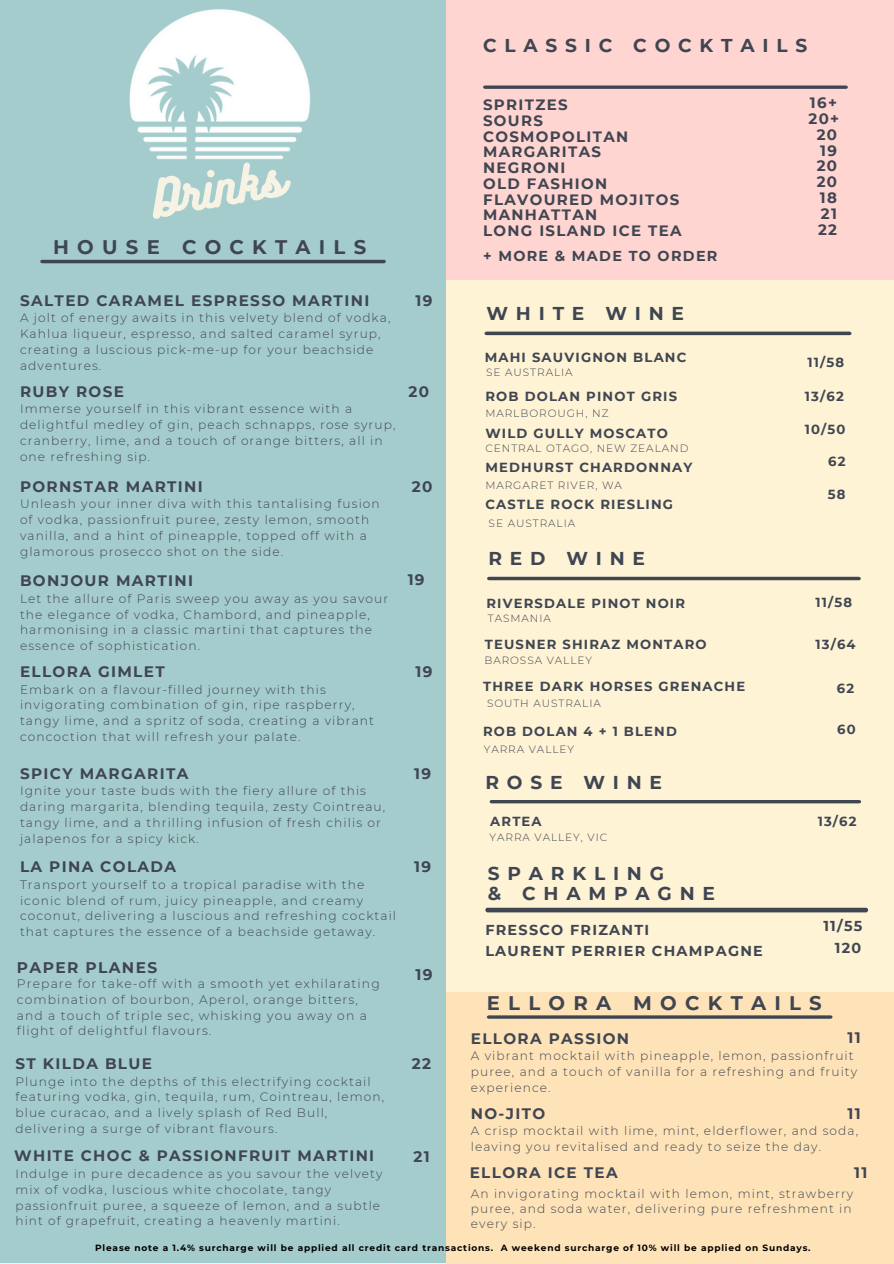
<style>
.page{position:relative;width:894px;height:1264px;background:#fff}
.page>*{position:absolute;margin:0;border:0;box-sizing:border-box;transform-origin:0 0}
.t1{font:45.15px "Bukhari Script";color:#f6f3e4}
.t2{font:700 19.65px "Montserrat";letter-spacing:.42em;color:#3f4652}
.t3{font:700 18.6px/20.2px "Montserrat";letter-spacing:.42em;color:#3f4652}
.t4{font:700 15.45px "Montserrat";letter-spacing:.09em;color:#3f4652}
.t5{font:700 15.15px "Montserrat";letter-spacing:.09em;color:#3f4652}
.t6{font:700 15px/15.8px "Montserrat";letter-spacing:.09em;color:#3f4652}
.t7{font:700 14.4px/21.3px "Montserrat";letter-spacing:.09em;color:#3f4652}
.t8{font:700 13.2px "Montserrat";letter-spacing:.09em;color:#3f4652}
.t9{font:300 12.3px/15.8px "Montserrat";letter-spacing:.09em;color:#3f4652}
.t10{font:300 12.15px/15.8px "Montserrat";letter-spacing:.09em;color:#3f4652}
.t11{font:300 12px/15.8px "Montserrat";letter-spacing:.09em;color:#3f4652}
.t12{font:300 10.5px "Montserrat";letter-spacing:.09em;color:#3f4652}
.t13{font:700 9px "Montserrat";letter-spacing:.09em;color:#000}
</style>
<div class="page">
<div style="left:0;top:0;width:549px;height:1262px;background:#a5cccc"></div>
<div style="left:446px;top:982px;width:447px;height:281px;background:#ffe3b8"></div>
<div style="left:446px;top:0;width:447px;height:280px;background:#ffd5d1"></div>
<div style="left:446px;top:280px;width:447px;height:711px;background:#fff3d5"></div>
<img style="left:129px;top:9px;width:182px;height:151px">
<hr style="left:42px;top:260px;width:342px;height:3px;background:#3f4652">
<svg style="left:485px;top:85px;width:360px;height:4px"></svg>
<hr style="left:486px;top:332px;width:363px;height:3px;background:#3f4652">
<hr style="left:488px;top:1015px;width:342px;height:3px;background:#3f4652">
<hr style="left:489px;top:577px;width:369px;height:3px;background:#3f4652">
<hr style="left:491px;top:800px;width:368px;height:3px;background:#3f4652">
<div style="left:487px;top:907px;width:378px;height:5px;background:#3f4652"></div>
<h1 class="t1" style="left:147px;top:171px;width:134px;rotate:-10deg">Drinks</h1>
<h6 class="t2" style="left:53px;top:235px;width:314px">HOUSE COCKTAILS</h6>
<h3 class="t5" style="left:20px;top:291px;width:351px">SALTED CARAMEL ESPRESSO MARTINI</h3>
<p class="t10" style="left:20px;top:310px;width:372px">A jolt of energy awaits in this velvety blend of vodka, Kahlua liqueur, espresso, and salted caramel syrup, creating a luscious pick-me-up for your beachside adventures.</p>
<p class="t5" style="left:20px;top:382px;width:106px">RUBY ROSE</p>
<p class="t10" style="left:20px;top:401px;width:377px">Immerse yourself in this vibrant essence with a delightful medley of gin, peach schnapps, rose syrup, cranberry, lime, and a touch of orange bitters, all in one refreshing sip.</p>
<p class="t5" style="left:20px;top:477px;width:184px">PORNSTAR MARTINI</p>
<h5 class="t10" style="left:20px;top:496px;width:361px">Unleash your inner diva with this tantalising fusion of vodka, passionfruit puree, zesty lemon, smooth vanilla, and a hint of pineapple, topped off with a glamorous prosecco shot on the side.</h5>
<p class="t5" style="left:20px;top:571px;width:175px">BONJOUR MARTINI</p>
<p class="t10" style="left:20px;top:590px;width:369px">Let the allure of Paris sweep you away as you savour the elegance of vodka, Chambord, and pineapple, harmonising in a classic martini that captures the essence of sophistication.</p>
<h3 class="t5" style="left:20px;top:662px;width:146px">ELLORA GIMLET</h3>
<p class="t10" style="left:20px;top:681px;width:355px">Embark on a flavour-filled journey with this invigorating combination of gin, ripe raspberry, tangy lime, and a spritz of soda, creating a vibrant concoction that will refresh your palate.</p>
<h3 class="t5" style="left:20px;top:764px;width:170px">SPICY MARGARITA</h3>
<h6 class="t10" style="left:20px;top:783px;width:367px">Ignite your taste buds with the fiery allure of this daring margarita, blending tequila, zesty Cointreau, tangy lime, and a thrilling infusion of fresh chilis or jalapenos for a spicy kick.</h6>
<h4 class="t5" style="left:20px;top:857px;width:157px">LA PINA COLADA</h4>
<p class="t10" style="left:20px;top:876px;width:377px">Transport yourself to a tropical paradise with the iconic blend of rum, juicy pineapple, and creamy coconut, delivering a luscious and refreshing cocktail that captures the essence of a beachside getaway.</p>
<p class="t4" style="left:17px;top:958px;width:142px">PAPER PLANES</p>
<h2 class="t9" style="left:17px;top:975px;width:364px">Prepare for take-off with a smooth yet exhilarating combination of bourbon, Aperol, orange bitters, and a touch of triple sec, whisking you away on a flight of delightful flavours.</h2>
<p class="t5" style="left:415px;top:291px;width:18px">19</p>
<p class="t5" style="left:408px;top:382px;width:22px">20</p>
<p class="t5" style="left:411px;top:477px;width:22px">20</p>
<p class="t5" style="left:407px;top:570px;width:18px">19</p>
<h3 class="t5" style="left:415px;top:662px;width:18px">19</h3>
<h3 class="t5" style="left:414px;top:764px;width:18px">19</h3>
<p class="t5" style="left:414px;top:857px;width:18px">19</p>
<h6 class="t4" style="left:415px;top:965px;width:19px">19</h6>
<h5 class="t3" style="left:483px;top:35px;width:325px">CLASSIC COCKTAILS</h5>
<h6 class="t6" style="left:483px;top:97px;width:200px">SPRITZES<br>SOURS<br>COSMOPOLITAN<br>MARGARITAS<br>NEGRONI<br>OLD FASHION<br>FLAVOURED MOJITOS<br>MANHATTAN<br>LONG ISLAND ICE TEA</h6>
<h3 class="t6" style="left:808px;top:95px;width:32px;text-align:right">16+<br>20+<br>20<br>19<br>20<br>20<br>18<br>21<br>22</h3>
<h2 class="t7" style="left:483px;top:245px;width:236px">+ MORE &amp; MADE TO ORDER</h2>
<p class="t3" style="left:486px;top:303px;width:199px">WHITE WINE</p>
<p class="t8" style="left:484px;top:349px;width:203px">MAHI SAUVIGNON BLANC</p>
<h6 class="t8" style="left:485px;top:388px;width:193px">ROB DOLAN PINOT GRIS</h6>
<h5 class="t12" style="left:485px;top:407px;width:125px">MARLBOROUGH, NZ</h5>
<p class="t8" style="left:485px;top:425px;width:184px">WILD GULLY MOSCATO</p>
<p class="t12" style="left:485px;top:441px;width:204px">CENTRAL OTAGO, NEW ZEALAND</p>
<h5 class="t8" style="left:485px;top:459px;width:208px">MEDHURST CHARDONNAY</h5>
<p class="t12" style="left:485px;top:479px;width:138px">MARGARET RIVER, WA</p>
<p class="t8" style="left:485px;top:496px;width:189px">CASTLE ROCK RIESLING</p>
<p class="t12" style="left:486px;top:366px;width:88px">SE AUSTRALIA</p>
<h3 class="t12" style="left:488px;top:516px;width:88px">SE AUSTRALIA</h3>
<h5 class="t3" style="left:488px;top:548px;width:158px">RED WINE</h5>
<p class="t8" style="left:486px;top:594px;width:200px">RIVERSDALE PINOT NOIR</p>
<h3 class="t8" style="left:484px;top:636px;width:223px">TEUSNER SHIRAZ MONTARO</h3>
<p class="t8" style="left:483px;top:678px;width:263px">THREE DARK HORSES GRENACHE</p>
<h3 class="t12" style="left:487px;top:611px;width:64px">TASMANIA</h3>
<h4 class="t12" style="left:484px;top:653px;width:109px">BAROSSA VALLEY</h4>
<h2 class="t12" style="left:487px;top:696px;width:115px">SOUTH AUSTRALIA</h2>
<h3 class="t8" style="left:483px;top:723px;width:195px">ROB DOLAN 4 + 1 BLEND</h3>
<p class="t12" style="left:483px;top:743px;width:92px">YARRA VALLEY</p>
<p class="t3" style="left:485px;top:772px;width:178px">ROSE WINE</p>
<p class="t8" style="left:490px;top:813px;width:53px">ARTEA</p>
<p class="t12" style="left:489px;top:831px;width:119px">YARRA VALLEY, VIC</p>
<p class="t3" style="left:487px;top:863px;width:229px">SPARKLING<br>&amp; CHAMPAGNE</p>
<h2 class="t8" style="left:807px;top:354px;width:38px">11/58</h2>
<p class="t8" style="left:804px;top:388px;width:41px">13/62</p>
<p class="t8" style="left:804px;top:421px;width:42px">10/50</p>
<p class="t8" style="left:827px;top:453px;width:19px">62</p>
<p class="t8" style="left:827px;top:486px;width:19px">58</p>
<p class="t8" style="left:815px;top:594px;width:38px">11/58</p>
<h2 class="t8" style="left:815px;top:636px;width:42px">13/64</h2>
<p class="t8" style="left:836px;top:680px;width:19px">62</p>
<p class="t8" style="left:837px;top:721px;width:20px">60</p>
<p class="t8" style="left:817px;top:813px;width:40px">13/62</p>
<p class="t7" style="left:485px;top:918px;width:279px">FRESSCO FRIZANTI<br>LAURENT PERRIER CHAMPAGNE</p>
<h2 class="t7" style="left:823px;top:915px;width:41px;text-align:right">11/55<br>120</h2>
<h5 class="t2" style="left:486px;top:991px;width:336px">ELLORA MOCKTAILS</h5>
<h3 class="t5" style="left:470px;top:1028px;width:160px">ELLORA PASSION</h3>
<p class="t5" style="left:847px;top:1028px;width:15px">11</p>
<p class="t10" style="left:470px;top:1047px;width:388px">A vibrant mocktail with pineapple, lemon, passionfruit puree, and a touch of vanilla for a refreshing and fruity experience.</p>
<h3 class="t5" style="left:15px;top:1054px;width:138px">ST KILDA BLUE</h3>
<p class="t5" style="left:412px;top:1054px;width:21px">22</p>
<p class="t10" style="left:15px;top:1073px;width:370px">Plunge into the depths of this electrifying cocktail featuring vodka, gin, tequila, rum, Cointreau, lemon, blue curacao, and a lively splash of Red Bull, delivering a surge of vibrant flavours.</p>
<p class="t5" style="left:470px;top:1104px;width:76px">NO-JITO</p>
<p class="t5" style="left:847px;top:1104px;width:15px">11</p>
<p class="t10" style="left:470px;top:1122px;width:388px">A crisp mocktail with lime, mint, elderflower, and soda, leaving you revitalised and ready to seize the day.</p>
<h3 class="t5" style="left:14px;top:1146px;width:361px">WHITE CHOC &amp; PASSIONFRUIT MARTINI</h3>
<p class="t11" style="left:15px;top:1165px;width:368px">Indulge in pure decadence as you savour the velvety mix of vodka, luscious white chocolate, tangy passionfruit puree, a squeeze of lemon, and a subtle hint of grapefruit, creating a heavenly martini.</p>
<p class="t13" style="left:95px;top:1241px;width:716px">Please note a 1.4% surcharge will be applied all credit card transactions. A weekend surcharge of 10% will be applied on Sundays.</p>
<h3 class="t5" style="left:413px;top:1146px;width:18px">21</h3>
<p class="t5" style="left:469px;top:1163px;width:149px">ELLORA ICE TEA</p>
<h2 class="t5" style="left:854px;top:1163px;width:15px">11</h2>
<p class="t10" style="left:470px;top:1185px;width:384px;line-height:15.1px">An invigorating mocktail with lemon, mint, strawberry puree, and soda water, delivering pure refreshment in every sip.</p>
</div>
